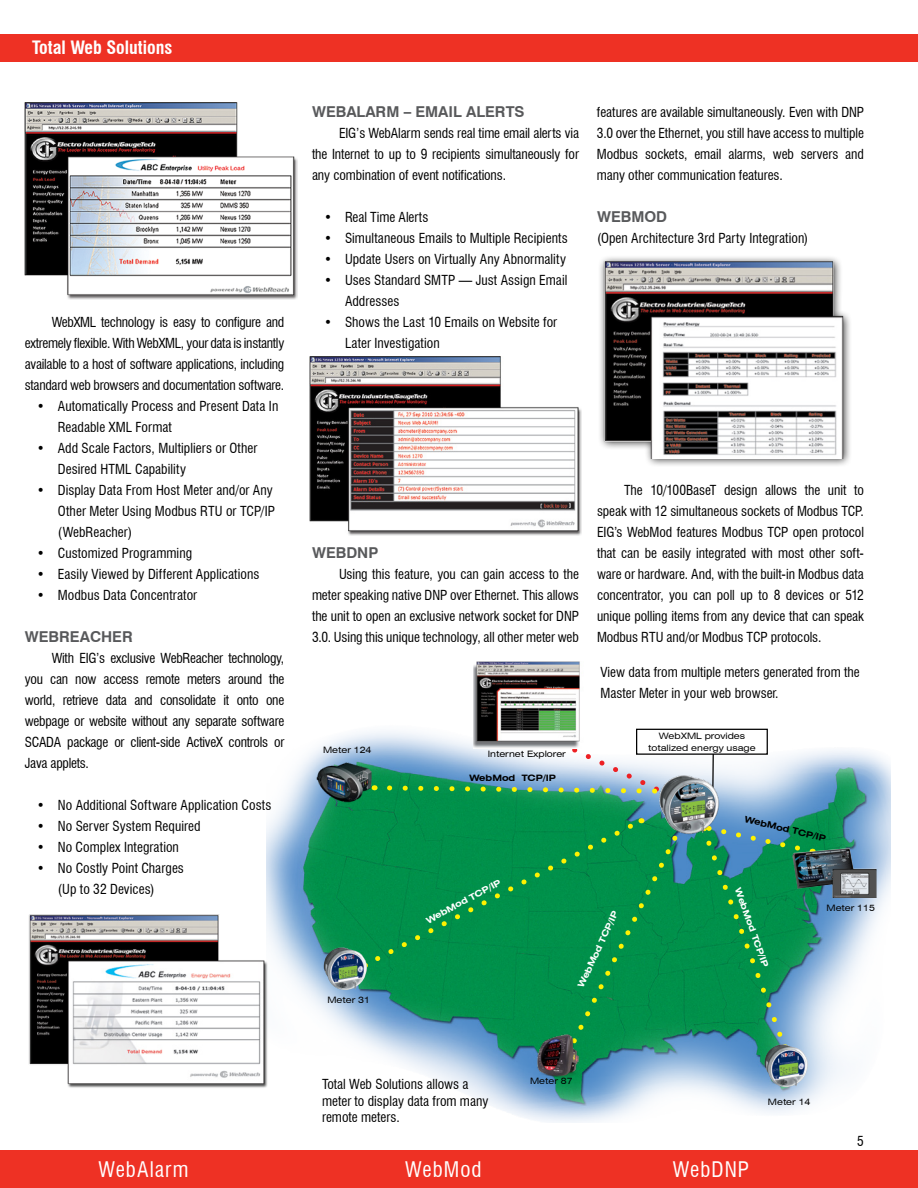
<style>
.page{position:relative;width:918px;height:1188px;background:#fff}
.page>*{position:absolute;margin:0;border:0;box-sizing:border-box;transform-origin:0 0}
.t1{font:condensed 21px "Swiss 721 BT";letter-spacing:.05em;color:#fff}
.t2{font:700 condensed 18px "Swiss 721 BT";color:#fff}
.t3{font:700 15px "Swiss 721 BT";color:#58595b}
.t4{font:condensed 13.5px/21px "Swiss 721 BT";color:#000}
.t5{font:expanded 8.85px/11.4px "Swiss 721 BT";color:#000;text-align:center}
.t6{font:700 expanded 8.85px "Swiss 721 BT";color:#fff}
.t7{font:700 expanded 8.85px "Swiss 721 BT";color:#000}
</style>
<div class="page">
<img style="left:266px;top:728px;width:625px;height:395px">
<img style="left:473px;top:661px;width:110px;height:80px">
<svg style="left:371px;top:741px;width:433px;height:316px;background:#2c9c6f"></svg>
<img style="left:310px;top:756px;width:70px;height:59px">
<img style="left:323px;top:947px;width:45px;height:45px">
<hr style="left:712px;top:752px;width:2px;height:41px;background:#000">
<div style="left:637px;top:729px;width:130px;height:25px;background:#fff"></div>
<div style="left:636px;top:729px;width:132px;height:26px;border:1px solid #000"></div>
<img style="left:538px;top:1034px;width:41px;height:44px">
<img style="left:764px;top:1044px;width:45px;height:45px">
<img style="left:792px;top:848px;width:85px;height:50px">
<div style="left:0;top:35px;width:918px;height:27px;background:#ee3124"></div>
<div style="left:0;top:1150px;width:918px;height:38px;background:#ee3124"></div>
<img style="left:29px;top:907px;width:245px;height:184px">
<div style="left:598px;top:255px;width:254px;height:213px;background:#000;opacity:.75"></div>
<img style="left:600px;top:255px;width:250px;height:203px">
<img style="left:656px;top:774px;width:66px;height:63px">
<img style="left:310px;top:356px;width:271px;height:180px">
<img style="left:25px;top:102px;width:272px;height:197px">
<h2 class="t2" style="left:32px;top:37px;width:142px">Total Web Solutions</h2>
<p class="t4" style="left:25px;top:312px;width:261px;text-align:justify;text-indent:27px">WebXML technology is easy to configure and extremely flexible. With WebXML, your data is instantly available to a host of software applications, including standard web browsers and documentation software.</p>
<p class="t4" style="left:58px;top:396px;width:222px;text-indent:-21px">• Automatically Process and Present Data In<br>Readable XML Format</p>
<p class="t4" style="left:58px;top:438px;width:201px;text-indent:-21px">• Add Scale Factors, Multipliers or Other<br>Desired HTML Capability</p>
<p class="t4" style="left:58px;top:480px;width:219px;text-indent:-21px">• Display Data From Host Meter and/or Any<br>Other Meter Using Modbus RTU or TCP/IP (WebReacher)</p>
<p class="t4" style="left:37px;top:543px;width:157px">• Customized Programming</p>
<p class="t4" style="left:37px;top:564px;width:224px">• Easily Viewed by Different Applications</p>
<p class="t4" style="left:37px;top:585px;width:162px">• Modbus Data Concentrator</p>
<p class="t3" style="left:25px;top:628px;width:109px">WEBREACHER</p>
<p class="t4" style="left:25px;top:648px;width:261px;text-align:justify;text-indent:27px">With EIG’s exclusive WebReacher technology, you can now access remote meters around the world, retrieve data and consolidate it onto one webpage or website without any separate software SCADA package or client-side ActiveX controls or Java applets.</p>
<p class="t4" style="left:37px;top:795px;width:236px">• No Additional Software Application Costs</p>
<p class="t4" style="left:37px;top:816px;width:165px">• No Server System Required</p>
<p class="t4" style="left:37px;top:837px;width:144px">• No Complex Integration</p>
<p class="t4" style="left:58px;top:858px;width:128px;text-indent:-21px">• No Costly Point Charges (Up to 32 Devices)</p>
<p class="t3" style="left:312px;top:103px;width:214px">WEBALARM – EMAIL ALERTS</p>
<p class="t4" style="left:312px;top:123px;width:269px;text-align:justify;text-indent:27px">EIG’s WebAlarm sends real time email alerts via the Internet to up to 9 recipients simultaneously for any combination of event notifications.</p>
<p class="t4" style="left:324px;top:207px;width:106px">• Real Time Alerts</p>
<p class="t4" style="left:324px;top:228px;width:245px">• Simultaneous Emails to Multiple Recipients</p>
<p class="t4" style="left:324px;top:249px;width:244px">• Update Users on Virtually Any Abnormality</p>
<p class="t4" style="left:345px;top:270px;width:224px;text-indent:-21px">• Uses Standard SMTP — Just Assign Email<br>Addresses</p>
<p class="t4" style="left:345px;top:312px;width:214px;text-indent:-21px">• Shows the Last 10 Emails on Website for<br>Later Investigation</p>
<p class="t4" style="left:597px;top:102px;width:269px;text-align:justify">features are available simultaneously. Even with DNP 3.0 over the Ethernet, you still have access to multiple Modbus sockets, email alarms, web servers and many other communication features.</p>
<p class="t3" style="left:597px;top:208px;width:72px">WEBMOD</p>
<p class="t4" style="left:597px;top:228px;width:213px">(Open Architecture 3rd Party Integration)</p>
<p class="t3" style="left:312px;top:544px;width:68px">WEBDNP</p>
<p class="t4" style="left:312px;top:564px;width:269px;text-align:justify;text-indent:27px">Using this feature, you can gain access to the meter speaking native DNP over Ethernet. This allows the unit to open an exclusive network socket for DNP 3.0. Using this unique technology, all other meter web</p>
<p class="t5" style="left:323px;top:744px;width:50px">Meter 124</p>
<p class="t5" style="left:488px;top:748px;width:80px">Internet Explorer</p>
<p class="t7" style="left:470px;top:772px;width:88px">WebMod TCP/IP</p>
<p class="t4" style="left:597px;top:480px;width:269px;text-align:justify;text-indent:27px">The 10/100BaseT design allows the unit to speak with 12 simultaneous sockets of Modbus TCP.<br>EIG’s WebMod features Modbus TCP open protocol that can be easily integrated with most other soft&shy;ware or hardware. And, with the built-in Modbus data concentrator, you can poll up to 8 devices or 512 unique polling items from any device that can speak Modbus RTU and/or Modbus TCP protocols.</p>
<p class="t4" style="left:600px;top:662px;width:261px">View data from multiple meters generated from the<br>Master Meter in your web browser.</p>
<p class="t5" style="left:648px;top:731px;width:109px">WebXML provides totalized energy usage</p>
<p class="t7" style="left:746px;top:814px;width:85px;rotate:13deg">WebMod TCP/IP</p>
<p class="t5" style="left:327px;top:994px;width:44px">Meter 31</p>
<p class="t6" style="left:424px;top:916px;width:85px;rotate:-28deg">WebMod TCP/IP</p>
<p class="t6" style="left:576px;top:984px;width:85px;rotate:-65deg">WebMod TCP/IP</p>
<p class="t6" style="left:743px;top:887px;width:85px;rotate:70deg">WebMod TCP/IP</p>
<p class="t5" style="left:827px;top:902px;width:50px">Meter 115</p>
<p class="t4" style="left:322px;top:1076px;width:168px;line-height:16.5px">Total Web Solutions allows a meter to display data from many remote meters.</p>
<p class="t5" style="left:530px;top:1075px;width:44px">Meter 87</p>
<p class="t5" style="left:768px;top:1096px;width:44px">Meter 14</p>
<p class="t4" style="left:857px;top:1131px;width:8px">5</p>
<h1 class="t1" style="left:98px;top:1157px;width:91px">WebAlarm</h1>
<h1 class="t1" style="left:405px;top:1157px;width:78px">WebMod</h1>
<h1 class="t1" style="left:673px;top:1157px;width:78px">WebDNP</h1>
</div>
